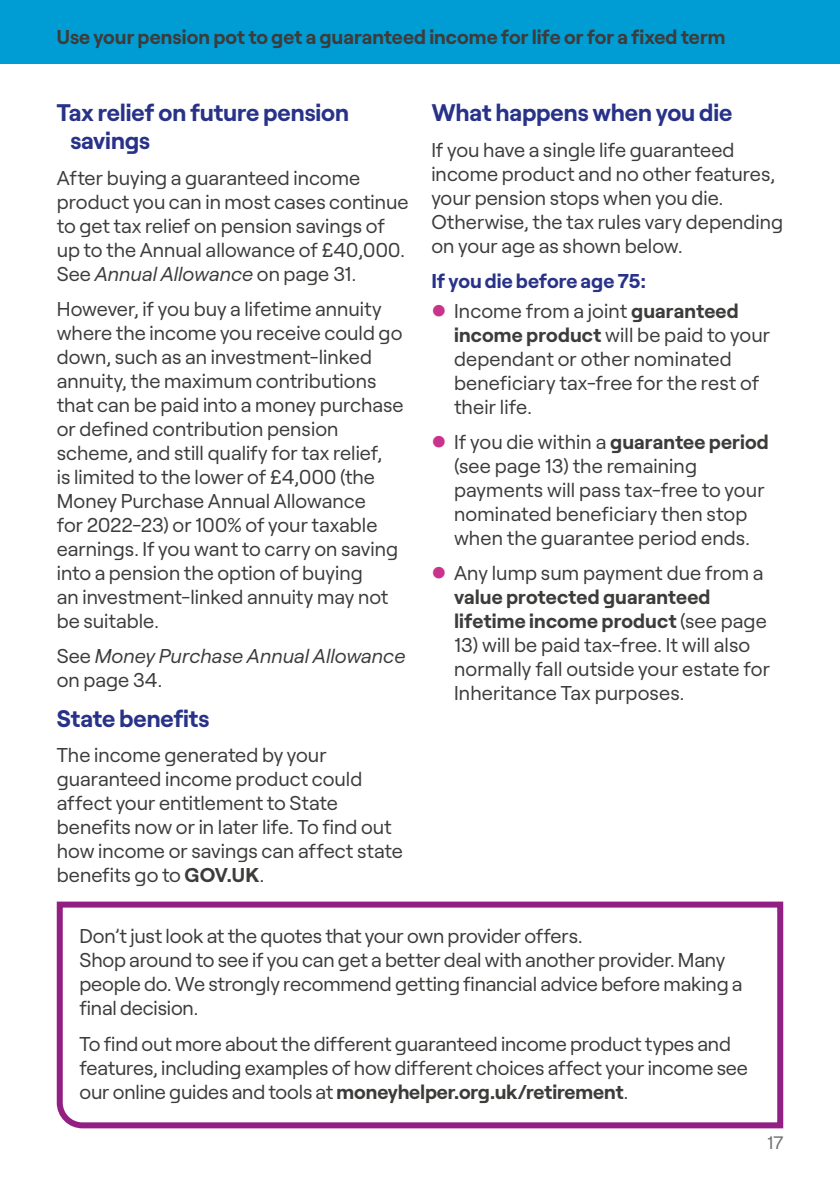
<style>
.page{position:relative;width:840px;height:1191px;background:#fff}
.page>*{position:absolute;margin:0;border:0;box-sizing:border-box;transform-origin:0 0}
.Subheader2_12_14{font:700 24px/28px "Roobert";letter-spacing:-.005em;color:#283288}
.Body_10_12{font:20px/24px "Roobert";color:#3c3c3b}
.PO_Purple_body_larg{font:20px/24px "Roobert";letter-spacing:-.01em;color:#3c3c3b}
.Subheader2_10_12_on{font:700 20px/24px "Roobert";letter-spacing:.005em;color:#3c3c3b}
.Body_10_12-2{font:italic 20px/24px "Roobert";color:#3c3c3b}
.Subheader3_10_12{font:700 20px "Roobert";color:#283288}
.t1{font:18px "Roobert";color:#706f6f}
.s1{font-style:italic}
.s2{font-style:normal}
.s3{font-weight:700}
.s4{font-weight:400}
</style>
<div class="page">
<div style="left:0;top:0;width:839px;height:64px;background:#009dd4"></div>
<svg style="left:56px;top:901px;width:728px;height:228px"></svg>
<p class="Subheader2_10_12_on" style="left:57px;top:23px;width:670px">Use your pension pot to get a guaranteed income for life or for a fixed term</p>
<p class="Subheader2_12_14" style="left:70px;top:97px;width:280px;text-indent:-14px">Tax relief on future pension savings</p>
<p class="Body_10_12" style="left:57px;top:164px;width:353px">After buying a guaranteed income product you can in most cases continue to get tax relief on pension savings of up to the Annual allowance of £40,000.<br>See <span class="s1">Annual Allowance</span> on page 31.</p>
<p class="Body_10_12" style="left:57px;top:295px;width:348px">However, if you buy a lifetime annuity where the income you receive could go down, such as an investment-linked annuity, the maximum contributions that can be paid into a money purchase or defined contribution pension scheme, and still qualify for tax relief,<br>is limited to the lower of £4,000 (the Money Purchase Annual Allowance<br>for 2022-23) or 100% of your taxable earnings. If you want to carry on saving into a pension the option of buying<br>an investment-linked annuity may not be suitable.</p>
<p class="Body_10_12-2" style="left:57px;top:643px;width:350px"><span class="s2">See</span> Money Purchase Annual Allowance <span class="s2">on page 34.</span></p>
<p class="Subheader2_12_14" style="left:57px;top:702px;width:154px">State benefits</p>
<p class="Body_10_12" style="left:57px;top:741px;width:347px">The income generated by your guaranteed income product could affect your entitlement to State benefits now or in later life. To find out how income or savings can affect state benefits go to <span class="s3">GOV.UK</span>.</p>
<p class="Subheader2_12_14" style="left:431px;top:97px;width:302px">What happens when you die</p>
<p class="Body_10_12" style="left:431px;top:136px;width:353px">If you have a single life guaranteed income product and no other features, your pension stops when you die.<br>Otherwise, the tax rules vary depending on your age as shown below.</p>
<p class="Subheader3_10_12" style="left:431px;top:265px;width:216px">If you die before age 75:</p>
<p class="Body_10_12" style="left:454px;top:297px;width:317px">Income from a joint <span class="s3">guaranteed income product</span> will be paid to your dependant or other nominated beneficiary tax-free for the rest of their life.</p>
<p class="Body_10_12" style="left:454px;top:428px;width:316px">If you die within a <span class="s3">guarantee period </span>(see page 13) the remaining payments will pass tax-free to your nominated beneficiary then stop when the guarantee period ends.</p>
<p class="Subheader2_10_12_on" style="left:454px;top:559px;width:314px"><span class="s4">Any lump sum payment due from a </span>value protected guaranteed lifetime income product <span class="s4">(see page</span></p>
<p class="Body_10_12" style="left:454px;top:632px;width:317px">13) will be paid tax-free. It will also normally fall outside your estate for<br>Inheritance Tax purposes.</p>
<p class="PO_Purple_body_larg" style="left:79px;top:922px;width:664px">Don’t just look at the quotes that your own provider offers.<br>Shop around to see if you can get a better deal with another provider. Many people do. We strongly recommend getting financial advice before making a final decision.</p>
<p class="PO_Purple_body_larg" style="left:79px;top:1030px;width:669px">To find out more about the different guaranteed income product types and features, including examples of how different choices affect your income see our online guides and tools at <span class="s3">moneyhelper.org.uk/retirement</span>.</p>
<p class="t1" style="left:766px;top:1128px;width:18px">17</p>
</div>
